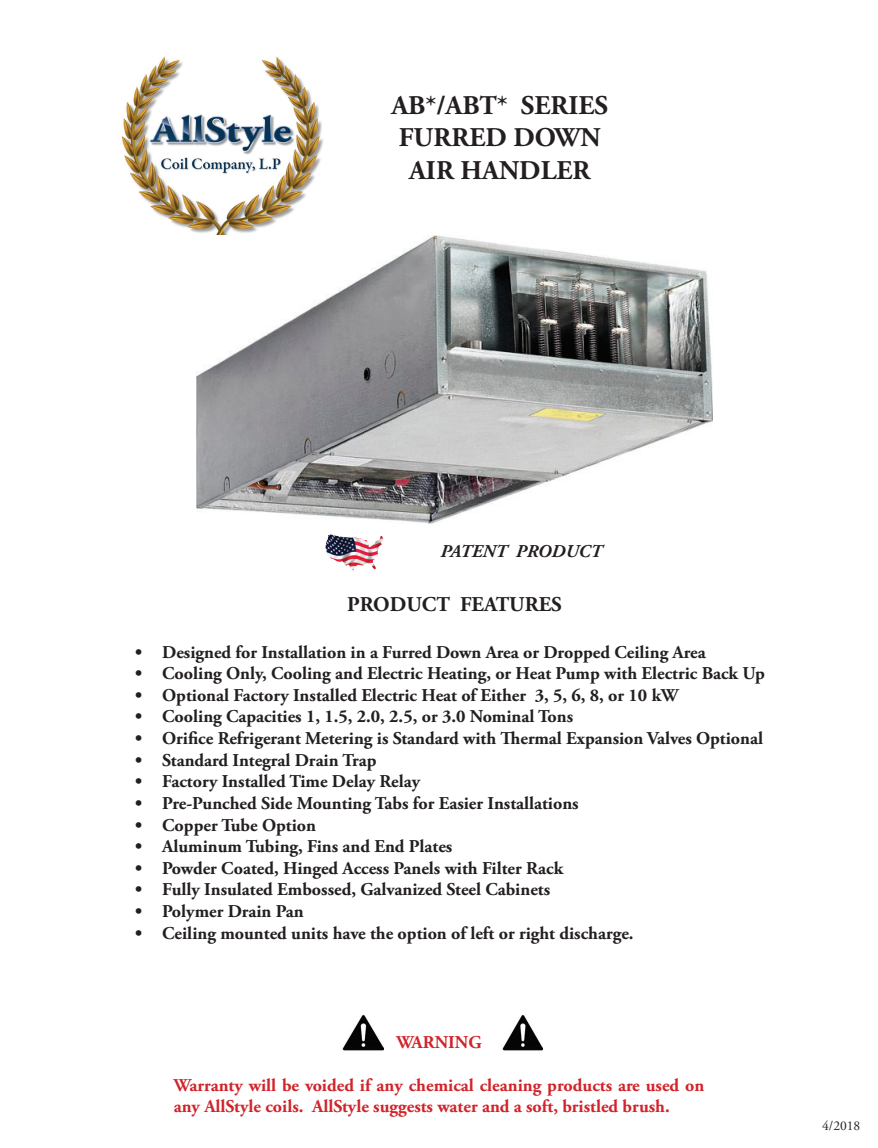
<style>
.page{position:relative;width:878px;height:1148px;background:#fff}
.page>*{position:absolute;margin:0;border:0;box-sizing:border-box;transform-origin:0 0}
.t1{font:700 27px/32.4px "Adobe Garamond Pro";color:#231f20;text-align:center}
.t2{font:700 21px "Adobe Garamond Pro";color:#231f20}
.t3{font:700 18px "Adobe Garamond Pro";color:#231f20}
.t4{font:700 18px/21.6px "Adobe Garamond Pro";color:#d1232a}
.t5{font:italic 700 18px "Adobe Garamond Pro";color:#231f20}
.t6{font:13.5px "Adobe Garamond Pro";color:#231f20}
</style>
<div class="page">
<img style="left:121px;top:57px;width:202px;height:178px">
<img style="left:197px;top:235px;width:515px;height:288px">
<img style="left:325px;top:534px;width:59px;height:37px">
<img style="left:342px;top:1015px;width:41px;height:36px">
<img style="left:502px;top:1015px;width:40px;height:36px">
<h1 class="t1" style="left:391px;top:89px;width:218px">AB*/ABT* SERIES<br>FURRED DOWN<br>AIR HANDLER</h1>
<p class="t5" style="left:440px;top:541px;width:163px">PATENT PRODUCT</p>
<p class="t2" style="left:347px;top:592px;width:216px">PRODUCT FEATURES</p>
<p class="t3" style="left:135px;top:641px;width:572px">• Designed for Installation in a Furred Down Area or Dropped Ceiling Area</p>
<p class="t3" style="left:135px;top:663px;width:631px">• Cooling Only, Cooling and Electric Heating, or Heat Pump with Electric Back Up</p>
<p class="t3" style="left:135px;top:684px;width:545px">• Optional Factory Installed Electric Heat of Either 3, 5, 6, 8, or 10 kW</p>
<p class="t3" style="left:135px;top:706px;width:439px">• Cooling Capacities 1, 1.5, 2.0, 2.5, or 3.0 Nominal Tons</p>
<p class="t3" style="left:135px;top:728px;width:629px">• Orifice Refrigerant Metering is Standard with Thermal Expansion Valves Optional</p>
<p class="t3" style="left:135px;top:749px;width:243px">• Standard Integral Drain Trap</p>
<p class="t3" style="left:135px;top:771px;width:286px">• Factory Installed Time Delay Relay</p>
<p class="t3" style="left:135px;top:792px;width:445px">• Pre-Punched Side Mounting Tabs for Easier Installations</p>
<p class="t3" style="left:135px;top:814px;width:182px">• Copper Tube Option</p>
<p class="t3" style="left:135px;top:836px;width:319px">• Aluminum Tubing, Fins and End Plates</p>
<p class="t3" style="left:135px;top:857px;width:429px">• Powder Coated, Hinged Access Panels with Filter Rack</p>
<p class="t3" style="left:135px;top:879px;width:416px">• Fully Insulated Embossed, Galvanized Steel Cabinets</p>
<p class="t3" style="left:135px;top:900px;width:170px">• Polymer Drain Pan</p>
<p class="t3" style="left:135px;top:922px;width:500px">• Ceiling mounted units have the option of left or right discharge.</p>
<p class="t4" style="left:396px;top:1031px;width:87px">WARNING</p>
<p class="t4" style="left:174px;top:1074px;width:532px">Warranty will be voided if any chemical cleaning products are used on any AllStyle coils. AllStyle suggests water and a soft, bristled brush.</p>
<p class="t6" style="left:822px;top:1117px;width:40px">4/2018</p>
</div>
